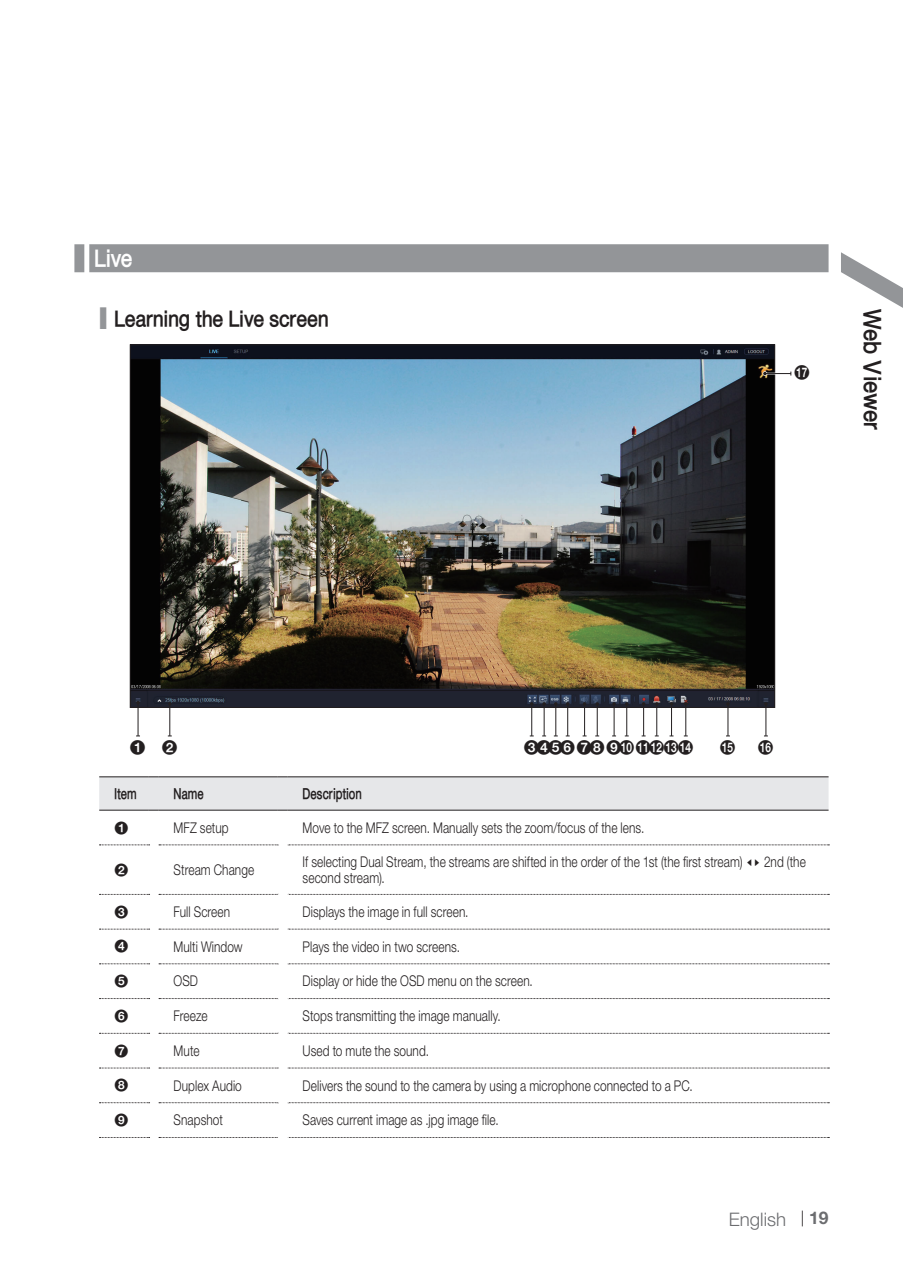
<style>
.page{position:relative;width:903px;height:1275px;background:#fff}
.page>*{position:absolute;margin:0;border:0;box-sizing:border-box;transform-origin:0 0}
.t1{font:21px "D Xgo Std 60";color:#231f20}
.t2{font:21px "D Xgo Std 60";color:#fff;scale:.95 1}
.t3{font:19.6px "D Xgo Std 60";letter-spacing:-.015em;color:#231f20;scale:.95 1}
.t4{font:300 18.72px "Helvetica Neue LT Pro";color:#6c6d70}
.t5{font:15.75px "CP Number Circle";letter-spacing:-.235em;color:#231f20}
.t6{font:300 14.88px/16.1px "Helvetica Neue LT Pro";letter-spacing:.005em;color:#231f20;scale:.8 1}
.t7{font:14px "CP Number Circle";color:#231f20}
.t8{font:13.47px "D Xgo Std 60";color:#231f20;scale:.8 1}
.s1{font-family:"SIBD P1400";font-weight:400;font-size:12.25px}
.s2{font-family:"Helvetica Neue cp";font-weight:700;font-size:17.5px}
</style>
<div class="page">
<svg style="left:841px;top:252px;width:62px;height:56px"></svg>
<div style="left:74px;top:244px;width:10px;height:28px;background:#939598"></div>
<div style="left:89px;top:244px;width:739px;height:28px;background:#939598"></div>
<svg style="left:99px;top:776px;width:729px;height:35px;background:#dddee0"></svg>
<hr style="left:288px;top:810px;width:540px;height:1px;background:#231f20">
<svg style="left:99px;top:845px;width:730px;height:1px"></svg>
<svg style="left:99px;top:894px;width:730px;height:1px"></svg>
<svg style="left:99px;top:929px;width:730px;height:1px"></svg>
<svg style="left:99px;top:963px;width:730px;height:1px"></svg>
<svg style="left:99px;top:998px;width:730px;height:1px"></svg>
<svg style="left:99px;top:1033px;width:730px;height:1px"></svg>
<svg style="left:99px;top:1068px;width:730px;height:1px"></svg>
<svg style="left:99px;top:1102px;width:730px;height:1px"></svg>
<svg style="left:99px;top:1137px;width:730px;height:1px"></svg>
<img style="left:132px;top:347px;width:641px;height:359px">
<hr style="left:531px;top:704px;width:1px;height:32px;background:#231f20">
<hr style="left:138px;top:703px;width:1px;height:33px;background:#231f20">
<hr style="left:169px;top:704px;width:1px;height:32px;background:#231f20">
<svg style="left:168px;top:702px;width:4px;height:4px"></svg>
<hr style="left:544px;top:704px;width:1px;height:32px;background:#231f20">
<svg style="left:542px;top:702px;width:4px;height:4px"></svg>
<hr style="left:555px;top:704px;width:1px;height:32px;background:#231f20">
<hr style="left:567px;top:704px;width:1px;height:32px;background:#231f20">
<hr style="left:584px;top:704px;width:1px;height:32px;background:#231f20">
<hr style="left:614px;top:704px;width:1px;height:32px;background:#231f20">
<svg style="left:612px;top:702px;width:4px;height:4px"></svg>
<hr style="left:626px;top:704px;width:1px;height:32px;background:#231f20">
<hr style="left:656px;top:704px;width:1px;height:32px;background:#231f20">
<hr style="left:671px;top:704px;width:1px;height:32px;background:#231f20">
<hr style="left:685px;top:704px;width:1px;height:32px;background:#231f20">
<hr style="left:727px;top:704px;width:1px;height:32px;background:#231f20">
<svg style="left:726px;top:702px;width:4px;height:4px"></svg>
<hr style="left:765px;top:704px;width:1px;height:32px;background:#231f20">
<svg style="left:764px;top:702px;width:4px;height:4px"></svg>
<hr style="left:597px;top:704px;width:1px;height:32px;background:#231f20">
<svg style="left:595px;top:702px;width:4px;height:4px"></svg>
<hr style="left:643px;top:704px;width:1px;height:32px;background:#231f20">
<svg style="left:762px;top:371px;width:29px;height:5px"></svg>
<h1 class="t2" style="left:94px;top:248px;width:42px">Live</h1>
<h2 class="t3" style="left:114px;top:309px;width:227px">Learning the Live screen</h2>
<p class="t5" style="left:794px;top:365px;width:18px">Q</p>
<h1 class="t1" style="left:883px;top:309px;width:123px;rotate:90deg">Web Viewer</h1>
<p class="t5" style="left:130px;top:740px;width:50px">A B</p>
<p class="t5" style="left:523px;top:740px;width:172px">CDEF GH IJ KLMN</p>
<p class="t5" style="left:719px;top:740px;width:18px">O</p>
<p class="t5" style="left:757px;top:740px;width:18px">P</p>
<p class="t8" style="left:114px;top:786px;width:30px">Item</p>
<p class="t8" style="left:174px;top:786px;width:39px">Name</p>
<p class="t8" style="left:303px;top:786px;width:76px">Description</p>
<p class="t7" style="left:114px;top:821px;width:16px">A</p>
<p class="t6" style="left:174px;top:819px;width:70px">MFZ setup</p>
<p class="t6" style="left:303px;top:819px;width:429px">Move to the MFZ screen. Manually sets the zoom/focus of the lens.</p>
<p class="t7" style="left:114px;top:863px;width:16px">B</p>
<p class="t6" style="left:174px;top:861px;width:102px">Stream Change</p>
<p class="t6" style="left:303px;top:853px;width:630px">If selecting Dual Stream, the streams are shifted in the order of the 1st (the first stream) <span class="s1">&lt;</span> 2nd (the second stream).</p>
<p class="t7" style="left:114px;top:905px;width:16px">C</p>
<p class="t6" style="left:174px;top:903px;width:72px">Full Screen</p>
<p class="t6" style="left:303px;top:903px;width:209px">Displays the image in full screen.</p>
<p class="t7" style="left:114px;top:940px;width:16px">D</p>
<p class="t6" style="left:174px;top:938px;width:88px">Multi Window</p>
<p class="t6" style="left:303px;top:938px;width:198px">Plays the video in two screens.</p>
<p class="t7" style="left:114px;top:975px;width:16px">E</p>
<p class="t6" style="left:174px;top:973px;width:32px">OSD</p>
<p class="t6" style="left:303px;top:973px;width:289px">Display or hide the OSD menu on the screen.</p>
<p class="t7" style="left:114px;top:1009px;width:16px">F</p>
<p class="t6" style="left:174px;top:1007px;width:44px">Freeze</p>
<p class="t6" style="left:303px;top:1007px;width:249px">Stops transmitting the image manually.</p>
<p class="t7" style="left:114px;top:1044px;width:16px">G</p>
<p class="t6" style="left:174px;top:1042px;width:34px">Mute</p>
<p class="t6" style="left:303px;top:1042px;width:159px">Used to mute the sound.</p>
<p class="t7" style="left:114px;top:1079px;width:16px">H</p>
<p class="t6" style="left:174px;top:1077px;width:87px">Duplex Audio</p>
<p class="t6" style="left:303px;top:1077px;width:489px">Delivers the sound to the camera by using a microphone connected to a PC.</p>
<p class="t7" style="left:114px;top:1113px;width:16px">I</p>
<p class="t6" style="left:174px;top:1112px;width:63px">Snapshot</p>
<p class="t6" style="left:303px;top:1112px;width:246px">Saves current image as .jpg image file.</p>
<p class="t4" style="left:729px;top:1207px;width:101px">English <sup>|</sup> <span class="s2">19</span></p>
</div>
